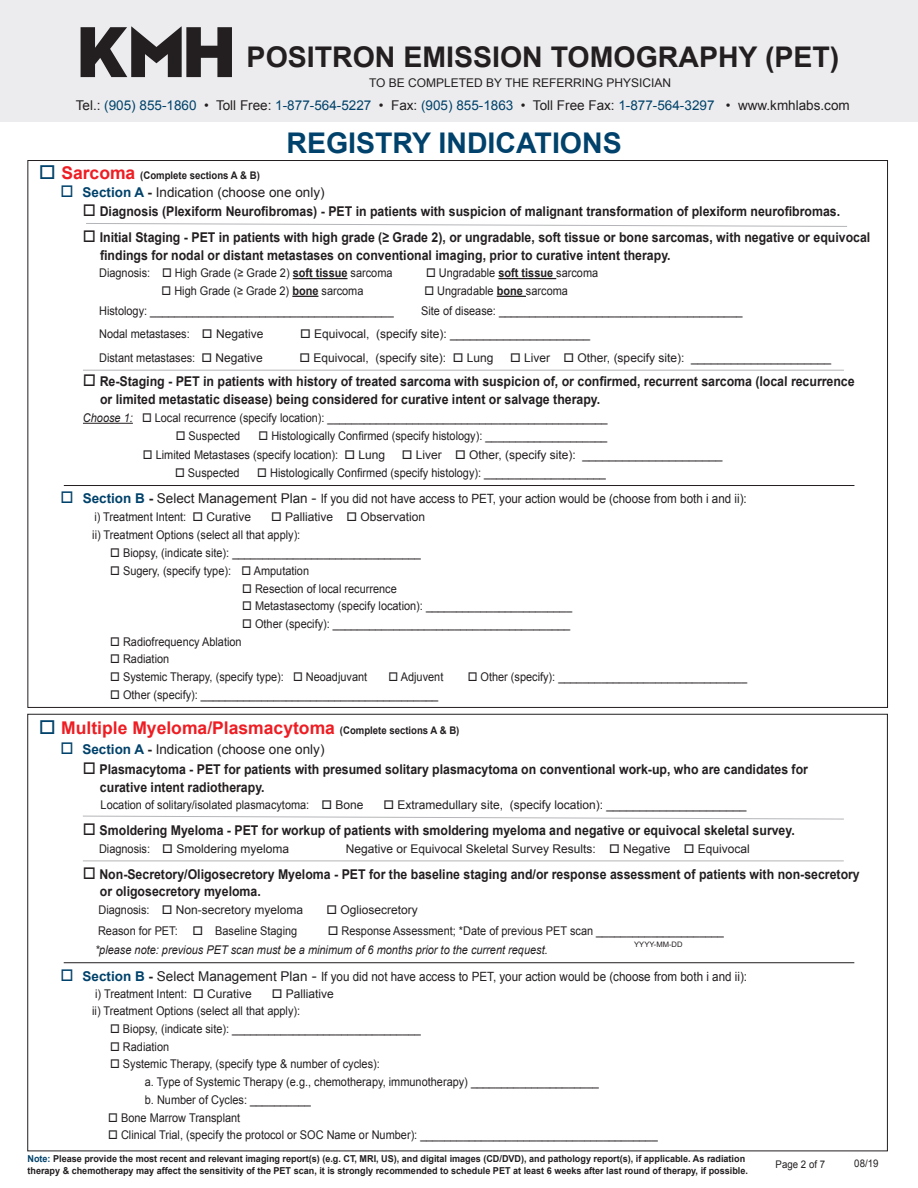
<style>
.page{position:relative;width:918px;height:1188px;background:#fff}
.page>*{position:absolute;margin:0;border:0;box-sizing:border-box;transform-origin:0 0}
.t1{font:700 28.5px "Arial";color:#231f20}
.t2{font:700 28.5px "Arial";color:#00426b}
.t3{font:700 17.55px "Arial";color:#ee1d23}
.t4{font:700 13.5px "Arial";color:#231f20;scale:.91 1}
.t5{font:13.5px "Arial";color:#00426b}
.t6{font:13.5px "Arial";color:#231f20}
.t7{font:12.75px "Arial";color:#231f20;scale:.91 1}
.t8{font:12px "Arial";color:#231f20;scale:.91 1}
.t9{font:12px "Arial";color:#231f20}
.t10{font:italic 12px "Arial";color:#231f20;scale:.91 1}
.t11{font:700 10.5px "Arial";color:#231f20;scale:.91 1}
.t12{font:10.5px "Arial";color:#231f20;scale:.92 1}
.t13{font:700 9.6px "Arial";color:#231f20;scale:.95 1}
.t14{font:7.5px "Arial";color:#231f20}
.s1{color:#231f20}
.s2{color:#00426b}
.s3{font-size:17.55px;color:#ee1d23}
.s4{font-weight:700;color:#00426b}
.s5{font-weight:700}
.s6{font-weight:700;font-size:13.5px;color:#00426b}
.s7{font-weight:700;font-size:13.5px}
.s8{font-size:13.5px}
.s9{font-size:15px}
.s10{font-size:10.5px;color:#231f20}
</style>
<div class="page">
<div style="left:0;top:0;width:918px;height:122px;background:#ececee"></div>
<svg style="left:81px;top:27px;width:151px;height:50px"></svg>
<hr style="left:293px;top:278px;width:55px;height:1px;background:#231f20">
<hr style="left:498px;top:278px;width:58px;height:1px;background:#231f20">
<svg style="left:292px;top:296px;width:26px;height:1px"></svg>
<svg style="left:497px;top:296px;width:29px;height:1px"></svg>
<hr style="left:83px;top:423px;width:50px;height:1px;background:#231f20">
<hr style="left:83px;top:370px;width:761px;height:1px;background:#b4b5b8">
<hr style="left:64px;top:485px;width:790px;height:1px;background:#231f20">
<svg style="left:83px;top:815px;width:761px;height:5px"></svg>
<hr style="left:83px;top:861px;width:761px;height:1px;background:#b4b5b8">
<hr style="left:64px;top:962px;width:790px;height:1px;background:#231f20">
<svg style="left:86px;top:223px;width:761px;height:4px"></svg>
<h1 class="t1" style="left:247px;top:38px;width:594px">POSITRON EMISSION TOMOGRAPHY (PET)</h1>
<p class="t5" style="left:76px;top:96px;width:776px"><span class="s1">Tel.:</span> (905) 855-1860 <span class="s1">• Toll Free:</span> 1-877-564-5227 <span class="s1">• Fax:</span> (905) 855-1863 <span class="s1">• Toll Free Fax:</span> 1-877-564-3297 <span class="s1">• www.kmhlabs.com</span></p>
<p class="t9" style="left:369px;top:75px;width:304px">TO BE COMPLETED BY THE REFERRING PHYSICIAN</p>
<p class="t11" style="left:39px;top:169px;width:244px"><span class="s2">□</span> <span class="s3">Sarcoma</span> (Complete sections A &amp; B)</p>
<p class="t2" style="left:287px;top:125px;width:337px">REGISTRY INDICATIONS</p>
<p class="t6" style="left:60px;top:183px;width:266px"><span class="s2">□</span> <span class="s4">Section A</span> <span class="s5">-</span> Indication (choose one only)</p>
<p class="t4" style="left:83px;top:202px;width:834px">□ Diagnosis (Plexiform Neurofibromas) - PET in patients with suspicion of malignant transformation of plexiform neurofibromas.</p>
<p class="t4" style="left:83px;top:228px;width:867px">□ Initial Staging - PET in patients with high grade (≥ Grade 2), or ungradable, soft tissue or bone sarcomas, with negative or equivocal</p>
<p class="t4" style="left:100px;top:246px;width:629px">findings for nodal or distant metastases on conventional imaging, prior to curative intent therapy.</p>
<p class="t8" style="left:99px;top:265px;width:324px">Diagnosis: □ High Grade (≥ Grade 2) <span class="s5">soft tissue</span> sarcoma</p>
<p class="t8" style="left:426px;top:265px;width:191px">□ Ungradable <span class="s5">soft tissue</span> sarcoma</p>
<p class="t8" style="left:162px;top:283px;width:223px">□ High Grade (≥ Grade 2) <span class="s5">bone</span> sarcoma</p>
<p class="t8" style="left:424px;top:283px;width:159px">□ Ungradable <span class="s5">bone</span> sarcoma</p>
<p class="t8" style="left:99px;top:302px;width:325px">Histology: ________________________________________</p>
<p class="t8" style="left:421px;top:302px;width:355px">Site of disease: ________________________________________</p>
<p class="t8" style="left:99px;top:326px;width:182px">Nodal metastases: □ Negative</p>
<p class="t9" style="left:300px;top:326px;width:292px">□ Equivocal, (specify site): _____________________</p>
<p class="t8" style="left:99px;top:350px;width:181px">Distant metastases: □ Negative</p>
<p class="t9" style="left:299px;top:350px;width:196px">□ Equivocal, (specify site): □ Lung</p>
<p class="t9" style="left:510px;top:350px;width:322px">□ Liver □ Other, (specify site): _____________________</p>
<p class="t4" style="left:83px;top:372px;width:850px">□ Re-Staging - PET in patients with history of treated sarcoma with suspicion of, or confirmed, recurrent sarcoma (local recurrence</p>
<p class="t4" style="left:100px;top:390px;width:551px">or limited metastatic disease) being considered for curative intent or salvage therapy.</p>
<p class="t10" style="left:83px;top:410px;width:56px">Choose 1:</p>
<p class="t8" style="left:142px;top:410px;width:513px">□ Local recurrence (specify location): ______________________________________________</p>
<p class="t8" style="left:176px;top:428px;width:72px">□ Suspected</p>
<p class="t8" style="left:259px;top:428px;width:385px">□ Histologically Confirmed (specify histology): ____________________</p>
<p class="t8" style="left:143px;top:447px;width:268px">□ Limited Metastases (specify location): □ Lung</p>
<p class="t9" style="left:402px;top:447px;width:322px">□ Liver □ Other, (specify site): _____________________</p>
<p class="t8" style="left:175px;top:465px;width:72px">□ Suspected</p>
<p class="t8" style="left:257px;top:465px;width:385px">□ Histologically Confirmed (specify histology): ____________________</p>
<p class="t7" style="left:61px;top:490px;width:756px"><span class="s2">□</span> <span class="s6">Section B</span> <span class="s7">-</span> <span class="s8">Select Management Plan</span> <span class="s9">-</span> If you did not have access to PET, your action would be (choose from both i and ii):</p>
<p class="t8" style="left:94px;top:508px;width:174px">i) Treatment Intent: □ Curative</p>
<p class="t9" style="left:271px;top:508px;width:156px">□ Palliative □ Observation</p>
<p class="t8" style="left:92px;top:527px;width:230px">ii) Treatment Options (select all that apply):</p>
<p class="t8" style="left:110px;top:545px;width:343px">□ Biopsy, (indicate site): _______________________________</p>
<p class="t8" style="left:110px;top:563px;width:220px">□ Sugery, (specify type): □ Amputation</p>
<p class="t8" style="left:242px;top:580px;width:171px">□ Resection of local recurrence</p>
<p class="t8" style="left:242px;top:598px;width:364px">□ Metastasectomy (specify location): ________________________</p>
<p class="t8" style="left:242px;top:616px;width:362px">□ Other (specify): _______________________________________</p>
<p class="t8" style="left:110px;top:634px;width:146px">□ Radiofrequency Ablation</p>
<p class="t8" style="left:110px;top:651px;width:66px">□ Radiation</p>
<p class="t8" style="left:110px;top:669px;width:284px">□ Systemic Therapy, (specify type): □ Neoadjuvant</p>
<p class="t8" style="left:389px;top:669px;width:62px">□ Adjuvent</p>
<p class="t8" style="left:468px;top:669px;width:309px">□ Other (specify): _______________________________</p>
<p class="t8" style="left:110px;top:687px;width:362px">□ Other (specify): _______________________________________</p>
<p class="t3" style="left:39px;top:717px;width:422px"><span class="s2">□</span> Multiple Myeloma/Plasmacytoma <span class="s10">(Complete sections A &amp; B)</span></p>
<p class="t4" style="left:83px;top:760px;width:798px">□ Plasmacytoma - PET for patients with presumed solitary plasmacytoma on conventional work-up, who are candidates for</p>
<p class="t4" style="left:100px;top:778px;width:183px">curative intent radiotherapy.</p>
<p class="t8" style="left:101px;top:797px;width:290px">Location of solitary/isolated plasmacytoma: □ Bone</p>
<p class="t9" style="left:384px;top:797px;width:364px">□ Extramedullary site, (specify location): _____________________</p>
<p class="t4" style="left:83px;top:822px;width:784px">□ Smoldering Myeloma - PET for workup of patients with smoldering myeloma and negative or equivocal skeletal survey.</p>
<p class="t8" style="left:99px;top:841px;width:210px">Diagnosis: □ Smoldering myeloma</p>
<p class="t9" style="left:346px;top:841px;width:406px">Negative or Equivocal Skeletal Survey Results: □ Negative □ Equivocal</p>
<p class="t4" style="left:83px;top:865px;width:855px">□ Non-Secretory/Oligosecretory Myeloma - PET for the baseline staging and/or response assessment of patients with non-secretory</p>
<p class="t4" style="left:100px;top:883px;width:178px">or oligosecretory myeloma.</p>
<p class="t8" style="left:98px;top:902px;width:226px">Diagnosis: □ Non-secretory myeloma</p>
<p class="t9" style="left:326px;top:902px;width:93px">□ Ogliosecretory</p>
<p class="t8" style="left:98px;top:923px;width:220px">Reason for PET: □ Baseline Staging</p>
<p class="t8" style="left:328px;top:923px;width:437px">□ Response Assessment; *Date of previous PET scan _____________________</p>
<p class="t10" style="left:95px;top:943px;width:499px">*please note: previous PET scan must be a minimum of 6 months prior to the current request.</p>
<p class="t6" style="left:60px;top:740px;width:266px"><span class="s2">□</span> <span class="s4">Section A</span> <span class="s5">-</span> Indication (choose one only)</p>
<p class="t14" style="left:634px;top:939px;width:50px">YYYY-MM-DD</p>
<p class="t7" style="left:61px;top:968px;width:756px"><span class="s2">□</span> <span class="s6">Section B</span> <span class="s7">-</span> <span class="s8">Select Management Plan</span> <span class="s9">-</span> If you did not have access to PET, your action would be (choose from both i and ii):</p>
<p class="t8" style="left:95px;top:986px;width:174px">i) Treatment Intent: □ Curative</p>
<p class="t9" style="left:272px;top:986px;width:64px">□ Palliative</p>
<p class="t8" style="left:92px;top:1003px;width:230px">ii) Treatment Options (select all that apply):</p>
<p class="t8" style="left:110px;top:1021px;width:343px">□ Biopsy, (indicate site): _______________________________</p>
<p class="t8" style="left:110px;top:1039px;width:66px">□ Radiation</p>
<p class="t8" style="left:110px;top:1056px;width:298px">□ Systemic Therapy, (specify type &amp; number of cycles):</p>
<p class="t8" style="left:145px;top:1074px;width:500px">a. Type of Systemic Therapy (e.g., chemotherapy, immunotherapy) _____________________</p>
<p class="t8" style="left:145px;top:1092px;width:184px">b. Number of Cycles: __________</p>
<p class="t8" style="left:108px;top:1110px;width:147px">□ Bone Marrow Transplant</p>
<p class="t8" style="left:108px;top:1127px;width:605px">□ Clinical Trial, (specify the protocol or SOC Name or Number): _______________________________________</p>
<p class="t13" style="left:27px;top:1153px;width:757px"><span class="s2">Note:</span> Please provide the most recent and relevant imaging report(s) (e.g. CT, MRI, US), and digital images (CD/DVD), and pathology report(s), if applicable. As radiation</p>
<p class="t13" style="left:27px;top:1164px;width:760px">therapy &amp; chemotherapy may affect the sensitivity of the PET scan, it is strongly recommended to schedule PET at least 6 weeks after last round of therapy, if possible.</p>
<p class="t12" style="left:776px;top:1157px;width:55px">Page 2 of 7</p>
<p class="t12" style="left:854px;top:1157px;width:28px">08/19</p>
</div>
